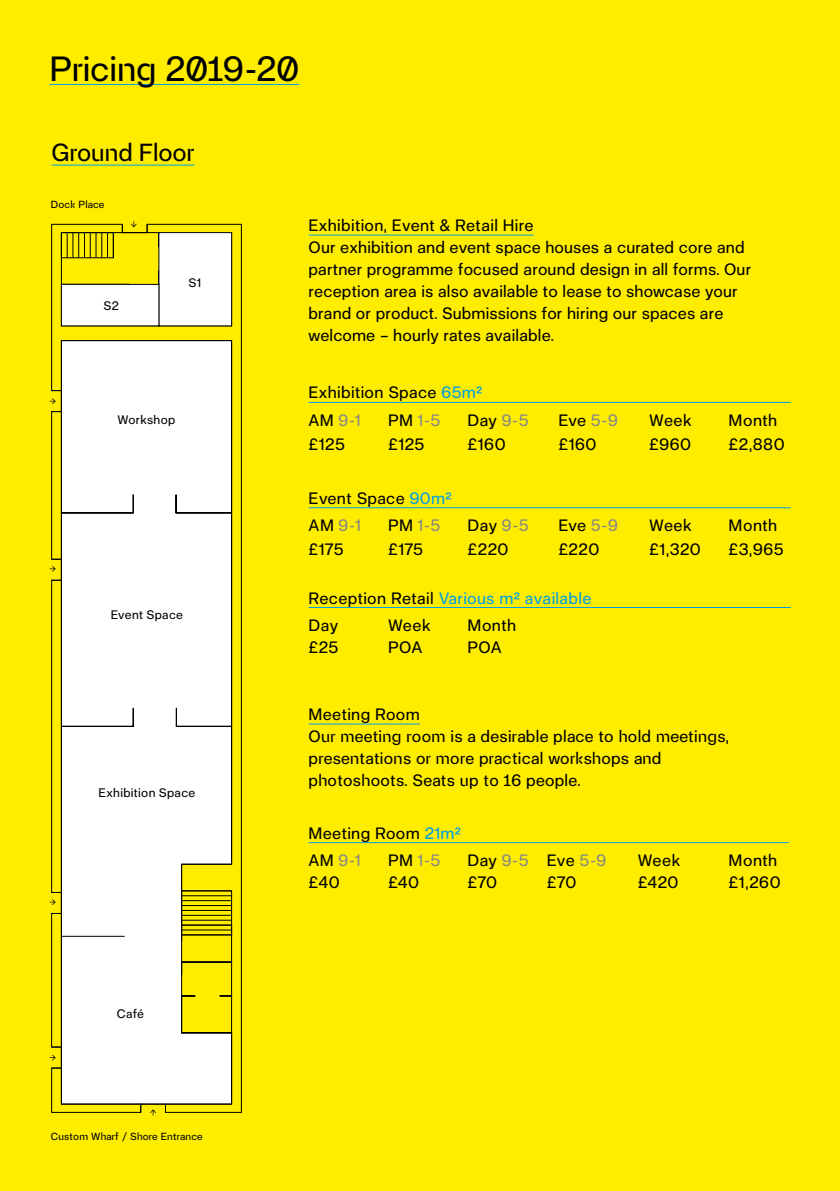
<style>
.page{position:relative;width:840px;height:1191px;background:#fff}
.page>*{position:absolute;margin:0;border:0;box-sizing:border-box;transform-origin:0 0}
.t1{font:34px "Custom Lane B";letter-spacing:-.005em;color:#000}
.t2{font:24px "Custom Lane B";color:#000}
.t3{font:16px/22px "Custom Lane A";letter-spacing:.01em;color:#000}
.t4{font:16px/22px "Custom Lane B";letter-spacing:.02em;color:#000}
.t5{font:16px "Custom Lane A";color:#878787}
.t6{font:12px "Custom Lane A";letter-spacing:.025em;color:#000}
.t7{font:10px "Custom Lane B";letter-spacing:.02em;color:#000}
.s1{color:#009fe3}
.s2{color:#878787}
.s3{color:#000}
</style>
<div class="page">
<div style="left:0;top:0;width:839px;height:1191px;background:#ffed00"></div>
<svg style="left:51px;top:224px;width:191px;height:888px"></svg>
<svg style="left:50px;top:398px;width:6px;height:6px"></svg>
<svg style="left:50px;top:566px;width:6px;height:6px"></svg>
<svg style="left:50px;top:899px;width:6px;height:6px"></svg>
<svg style="left:50px;top:1054px;width:6px;height:6px"></svg>
<svg style="left:150px;top:1109px;width:6px;height:6px"></svg>
<svg style="left:61px;top:221px;width:171px;height:105px"></svg>
<hr style="left:50px;top:84px;width:249px;height:1px;background:#009fe3">
<hr style="left:308px;top:402px;width:482px;height:1px;background:#009fe3">
<hr style="left:308px;top:507px;width:482px;height:1px;background:#009fe3">
<hr style="left:308px;top:607px;width:482px;height:1px;background:#009fe3">
<hr style="left:51px;top:165px;width:143px;height:1px;background:#009fe3">
<hr style="left:308px;top:723px;width:111px;height:1px;background:#009fe3">
<hr style="left:308px;top:842px;width:480px;height:1px;background:#009fe3">
<hr style="left:308px;top:235px;width:225px;height:1px;background:#009fe3">
<h1 class="t1" style="left:50px;top:49px;width:251px">Pricing 2019-20</h1>
<h2 class="t2" style="left:51px;top:138px;width:144px">Ground Floor</h2>
<p class="t7" style="left:51px;top:198px;width:55px">Dock Place</p>
<p class="t6" style="left:103px;top:298px;width:17px">S2</p>
<p class="t6" style="left:188px;top:275px;width:14px">S1</p>
<p class="t6" style="left:117px;top:413px;width:59px">Workshop</p>
<p class="t6" style="left:111px;top:607px;width:74px">Event Space</p>
<p class="t6" style="left:98px;top:785px;width:98px">Exhibition Space</p>
<p class="t3" style="left:308px;top:214px;width:444px">Exhibition, Event &amp; Retail Hire<br>Our exhibition and event space houses a curated core and partner programme focused around design in all forms. Our reception area is also available to lease to showcase your brand or product. Submissions for hiring our spaces are welcome – hourly rates available.</p>
<p class="t3" style="left:308px;top:378px;width:175px;line-height:27.6px">Exhibition Space <span class="s1">65m2<br></span>AM <span class="s2">9-1</span></p>
<p class="t5" style="left:388px;top:411px;width:54px"><span class="s3">PM</span> 1-5</p>
<p class="t3" style="left:467px;top:409px;width:63px">Day <span class="s2">9-5</span></p>
<p class="t3" style="left:558px;top:409px;width:61px">Eve <span class="s2">5-9</span></p>
<p class="t3" style="left:648px;top:409px;width:44px">Week</p>
<p class="t3" style="left:728px;top:409px;width:50px">Month</p>
<p class="t3" style="left:308px;top:433px;width:38px">£125</p>
<p class="t3" style="left:388px;top:433px;width:38px">£125</p>
<p class="t3" style="left:467px;top:433px;width:40px">£160</p>
<p class="t3" style="left:558px;top:433px;width:40px">£160</p>
<p class="t3" style="left:648px;top:433px;width:44px">£960</p>
<p class="t3" style="left:728px;top:433px;width:57px">£2,880</p>
<p class="t3" style="left:308px;top:484px;width:144px;line-height:27.6px">Event Space <span class="s1">90m2<br></span>AM <span class="s2">9-1</span></p>
<p class="t5" style="left:388px;top:516px;width:54px"><span class="s3">PM</span> 1-5</p>
<p class="t3" style="left:467px;top:514px;width:63px">Day <span class="s2">9-5</span></p>
<p class="t3" style="left:558px;top:514px;width:61px">Eve <span class="s2">5-9</span></p>
<p class="t3" style="left:648px;top:514px;width:44px">Week</p>
<p class="t3" style="left:728px;top:514px;width:50px">Month</p>
<p class="t3" style="left:308px;top:538px;width:37px">£175</p>
<p class="t3" style="left:388px;top:538px;width:37px">£175</p>
<p class="t3" style="left:467px;top:538px;width:42px">£220</p>
<p class="t3" style="left:558px;top:538px;width:42px">£220</p>
<p class="t3" style="left:648px;top:538px;width:53px">£1,320</p>
<p class="t3" style="left:728px;top:538px;width:57px">£3,965</p>
<p class="t3" style="left:308px;top:583px;width:284px;line-height:27.6px">Reception Retail <span class="s1">Various m2 available<br></span>Day</p>
<p class="t3" style="left:388px;top:614px;width:44px">Week</p>
<p class="t3" style="left:467px;top:614px;width:50px">Month</p>
<p class="t3" style="left:308px;top:636px;width:31px">£25</p>
<p class="t3" style="left:388px;top:636px;width:36px">POA</p>
<p class="t3" style="left:467px;top:636px;width:36px">POA</p>
<p class="t3" style="left:308px;top:703px;width:113px">Meeting Room</p>
<p class="t4" style="left:308px;top:725px;width:421px">Our meeting room is a desirable place to hold meetings, presentations or more practical workshops and photoshoots. Seats up to 16 people.</p>
<p class="t3" style="left:308px;top:818px;width:154px;line-height:27.6px">Meeting Room <span class="s1">21m2<br></span>AM <span class="s2">9-1</span></p>
<p class="t5" style="left:388px;top:851px;width:54px"><span class="s3">PM</span> 1-5</p>
<p class="t3" style="left:467px;top:849px;width:140px">Day <span class="s2">9-5</span> Eve <span class="s2">5-9</span></p>
<p class="t3" style="left:637px;top:849px;width:44px">Week</p>
<p class="t3" style="left:728px;top:849px;width:50px">Month</p>
<p class="t3" style="left:308px;top:871px;width:33px">£40</p>
<p class="t3" style="left:388px;top:871px;width:33px">£40</p>
<p class="t3" style="left:467px;top:871px;width:31px">£70</p>
<p class="t3" style="left:546px;top:871px;width:31px">£70</p>
<p class="t3" style="left:637px;top:871px;width:42px">£420</p>
<p class="t3" style="left:728px;top:871px;width:54px">£1,260</p>
<p class="t6" style="left:117px;top:1006px;width:29px">Café</p>
<p class="t7" style="left:51px;top:1130px;width:153px">Custom Wharf / Shore Entrance</p>
</div>
